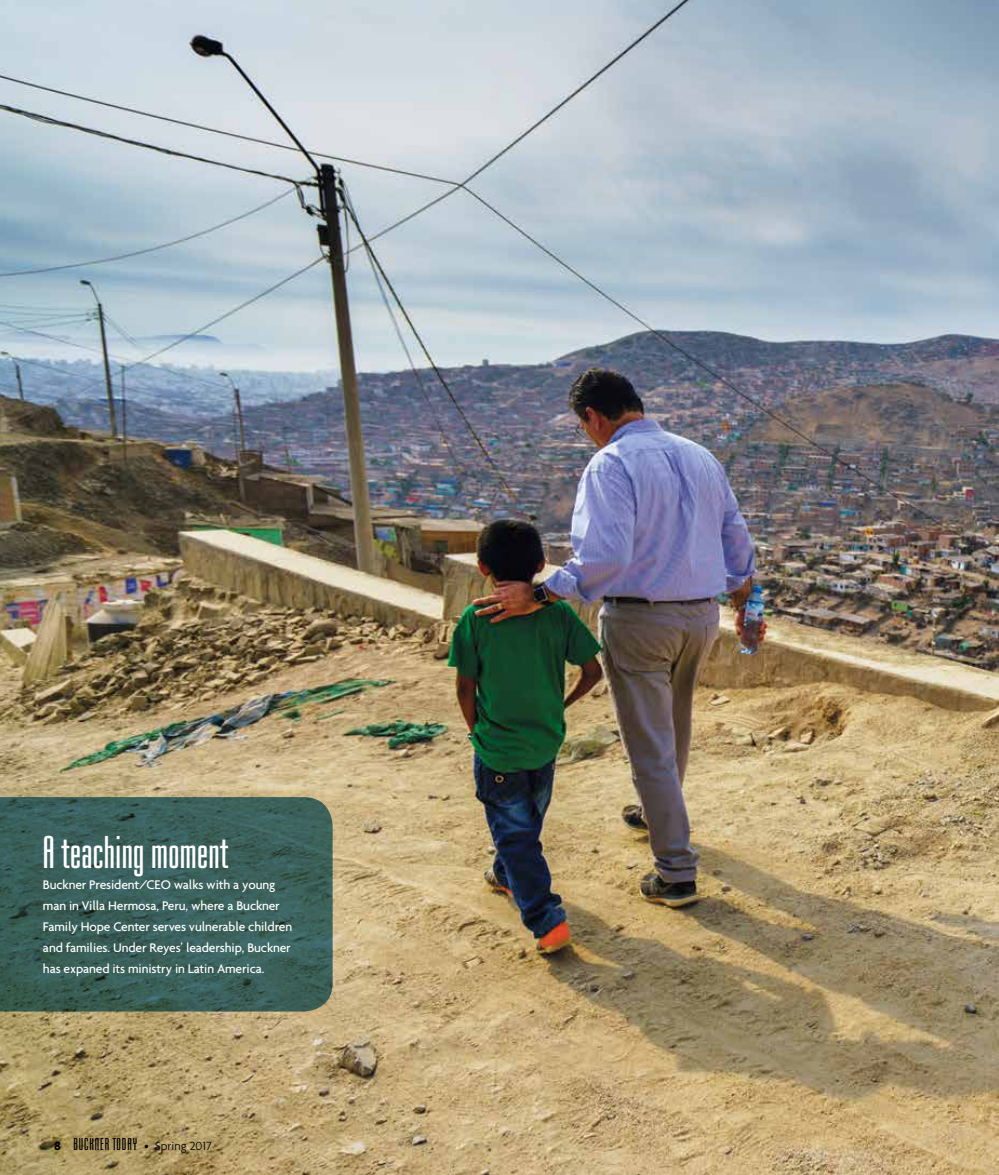
<style>
.page{position:relative;width:999px;height:1175px;background:#fff}
.page>*{position:absolute;margin:0;border:0;box-sizing:border-box;transform-origin:0 0}
.t1{font:48px "Mekanik Plain";letter-spacing:.01em;color:#fff}
.t2{font:18px "Mekanik Plain";letter-spacing:.05em;color:#000}
.t3{font:500 13.5px/21px "Agenda";letter-spacing:-.01em;color:#fff}
.s1{font-family:"Agenda";font-weight:700;font-size:12.75px}
.s2{font-family:"Agenda";font-weight:300;font-size:12.75px}
</style>
<div class="page">
<img style="left:0;top:0;width:999px;height:1174px">
<svg style="left:0;top:797px;width:333px;height:214px;background:#3a5f59"></svg>
<h1 class="t1" style="left:43px;top:823px;width:187px">A teaching moment</h1>
<p class="t3" style="left:43px;top:874px;width:251px">Buckner President/CEO walks with a young man in Villa Hermosa, Peru, where a Buckner Family Hope Center serves vulnerable children and families. Under Reyes’ leadership, Buckner has expaned its ministry in Latin America.</p>
<h2 class="t2" style="left:54px;top:1133px;width:159px"><span class="s1">8</span> BUCKNER TODAY <span class="s2">• Spring 2017</span></h2>
</div>
